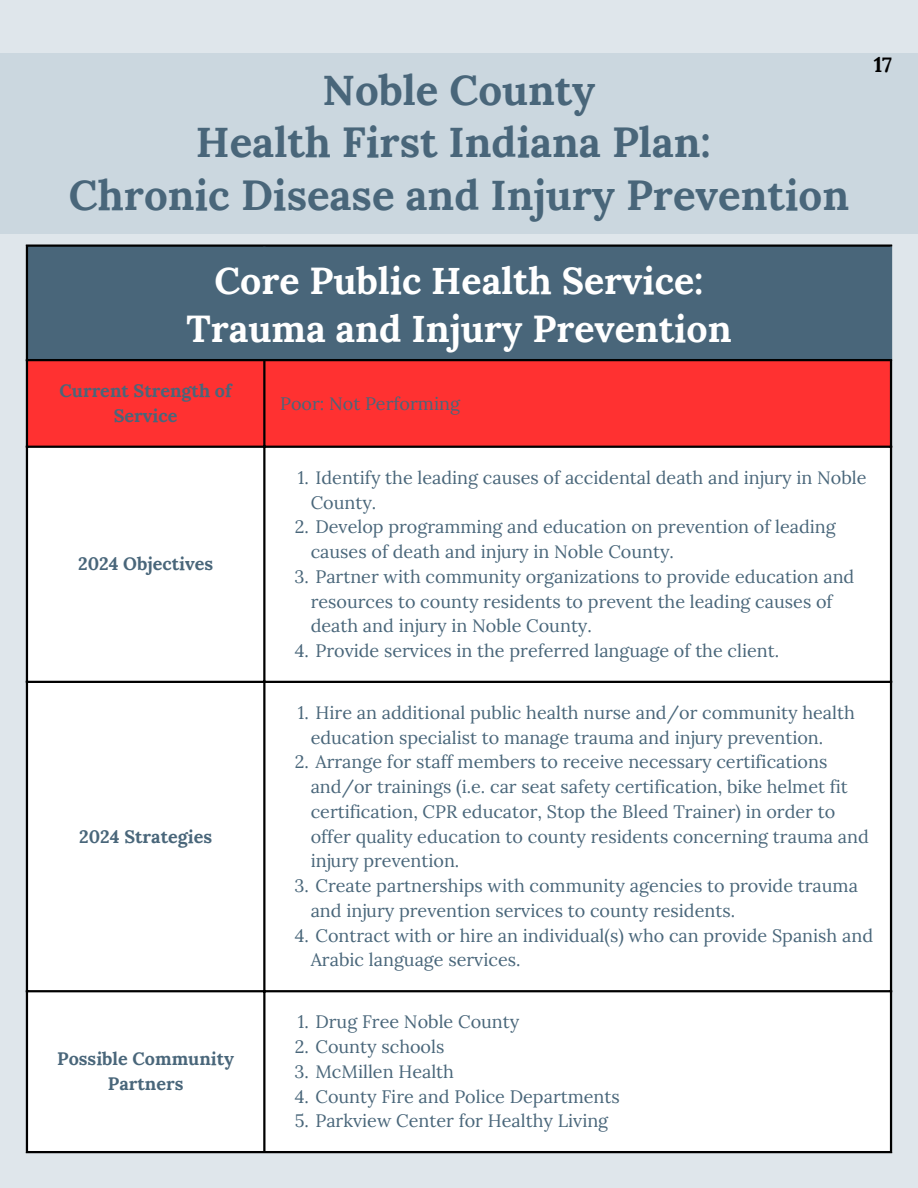
<style>
.page{position:relative;width:918px;height:1188px;background:#dfe6eb}
.page>*{position:absolute;margin:0;border:0;box-sizing:border-box;transform-origin:0 0}
.t1{font:700 42px/52.8px "Lora";color:#49667a;text-align:center}
.t2{font:700 37.5px "Lora";color:#fff}
.t3{font:700 21px "Lora";color:#000}
.t4{font:18px/24.8px "Lora";color:#49667a}
.t5{font:700 18px/24.8px "Lora";color:#49667a;text-align:center}
</style>
<div class="page">
<div style="left:28px;top:247px;width:862px;height:112px;background:#49667a"></div>
<div style="left:28px;top:361px;width:862px;height:85px;background:#ff3131"></div>
<div style="left:28px;top:448px;width:862px;height:703px;background:#fff"></div>
<hr style="left:26px;top:247px;width:2px;height:904px;background:#000">
<hr style="left:263px;top:361px;width:2px;height:790px;background:#000">
<hr style="left:890px;top:361px;width:2px;height:790px;background:#000">
<hr style="left:26px;top:244px;width:866px;height:3px;background:#000">
<hr style="left:26px;top:359px;width:866px;height:2px;background:#000">
<hr style="left:26px;top:446px;width:866px;height:2px;background:#000">
<hr style="left:26px;top:681px;width:866px;height:2px;background:#000">
<hr style="left:26px;top:990px;width:866px;height:2px;background:#000">
<hr style="left:26px;top:1151px;width:866px;height:2px;background:#000">
<hr style="left:263px;top:247px;width:2px;height:112px;background:#49667a">
<hr style="left:890px;top:247px;width:2px;height:112px;background:#49667a">
<div style="left:0;top:53px;width:918px;height:180px;background:#cbd7df"></div>
<p class="t1" style="left:69px;top:63px;width:782px">Noble County<br>Health First Indiana Plan:<br>Chronic Disease and Injury Prevention</p>
<p class="t2" style="left:214px;top:257px;width:491px">Core Public Health Service:</p>
<p class="t2" style="left:186px;top:304px;width:547px">Trauma and Injury Prevention</p>
<h1 class="t5" style="left:60px;top:378px;width:174px">Current Strength of<br>Service</h1>
<p class="t4" style="left:280px;top:391px;width:181px">Poor: Not Performing</p>
<p class="t3" style="left:874px;top:51px;width:20px">17</p>
<p class="t5" style="left:78px;top:552px;width:137px">2024 Objectives</p>
<p class="t4" style="left:311px;top:465px;width:557px;text-indent:-13px">1. Identify the leading causes of accidental death and injury in Noble<br>County.</p>
<p class="t4" style="left:311px;top:514px;width:527px;text-indent:-16px">2. Develop programming and education on prevention of leading causes of death and injury in Noble County.</p>
<p class="t4" style="left:311px;top:564px;width:545px;text-indent:-16px">3. Partner with community organizations to provide education and resources to county residents to prevent the leading causes of death and injury in Noble County.</p>
<p class="t4" style="left:295px;top:638px;width:486px">4. Provide services in the preferred language of the client.</p>
<p class="t5" style="left:79px;top:824px;width:134px">2024 Strategies</p>
<p class="t5" style="left:57px;top:1047px;width:178px">Possible Community<br>Partners</p>
<p class="t4" style="left:311px;top:700px;width:546px;text-indent:-13px">1. Hire an additional public health nurse and/or community health education specialist to manage trauma and injury prevention.</p>
<p class="t4" style="left:311px;top:750px;width:560px;text-indent:-16px">2. Arrange for staff members to receive necessary certifications and/or trainings (i.e. car seat safety certification, bike helmet fit certification, CPR educator, Stop the Bleed Trainer) in order to offer quality education to county residents concerning trauma and injury prevention.</p>
<p class="t4" style="left:311px;top:873px;width:549px;text-indent:-16px">3. Create partnerships with community agencies to provide trauma and injury prevention services to county residents.</p>
<p class="t4" style="left:311px;top:923px;width:564px;text-indent:-16px">4. Contract with or hire an individual(s) who can provide Spanish and<br>Arabic language services.</p>
<p class="t4" style="left:298px;top:1009px;width:223px">1. Drug Free Noble County</p>
<p class="t4" style="left:295px;top:1034px;width:151px">2. County schools</p>
<p class="t4" style="left:294px;top:1059px;width:161px">3. McMillen Health</p>
<p class="t4" style="left:295px;top:1084px;width:327px">4. County Fire and Police Departments</p>
<p class="t4" style="left:295px;top:1108px;width:315px">5. Parkview Center for Healthy Living</p>
</div>
